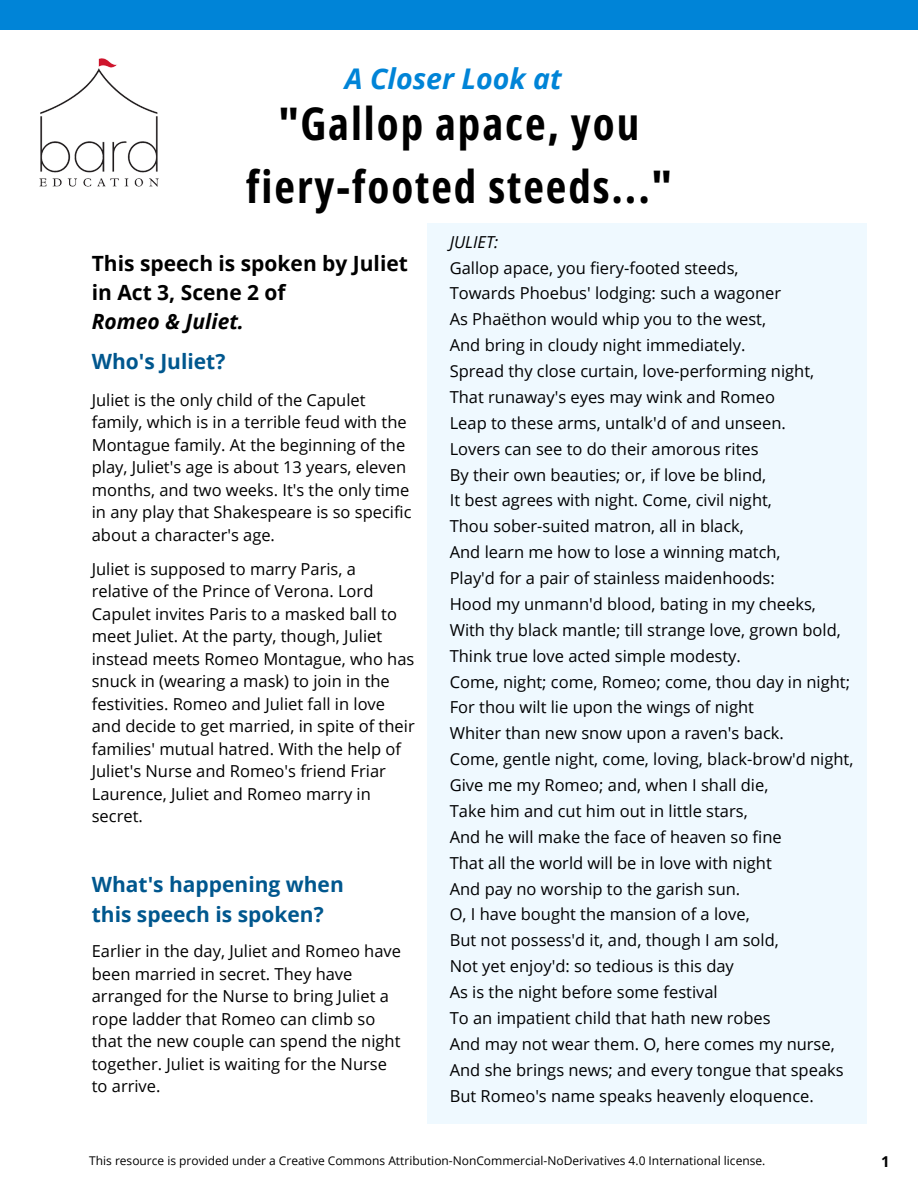
<style>
.page{position:relative;width:918px;height:1188px;background:#fff}
.page>*{position:absolute;margin:0;border:0;box-sizing:border-box;transform-origin:0 0}
.t1{font:700 45px/63px "Open Sans Condensed";letter-spacing:.045em;color:#000;text-align:center}
.t2{font:italic 700 28.5px "Open Sans";color:#0084d7}
.t3{font:700 21px/29.2px "Open Sans";color:#000}
.t4{font:700 21px/29.2px "Open Sans";color:#00578e}
.t5{font:16.5px/25.8px "Open Sans";color:#000}
.t6{font:700 15px "Open Sans";color:#000}
.t7{font:12px "Open Sans";color:#000}
.s1{font-style:italic}
</style>
<div class="page">
<div style="left:0;top:0;width:918px;height:30px;background:#0084d7"></div>
<img style="left:39px;top:58px;width:120px;height:128px">
<div style="left:428px;top:223px;width:439px;height:900px;background:#eff9ff"></div>
<h2 class="t2" style="left:345px;top:59px;width:218px">A Closer Look at</h2>
<h1 class="t1" style="left:246px;top:91px;width:427px">"Gallop apace, you fiery-footed steeds..."</h1>
<h4 class="t3" style="left:92px;top:248px;width:318px">This speech is spoken by Juliet in Act 3, Scene 2 of<br><span class="s1">Romeo &amp; Juliet.</span></h4>
<h4 class="t4" style="left:92px;top:346px;width:135px">Who's Juliet?</h4>
<h3 class="t5" style="left:92px;top:388px;width:321px;line-height:22.5px">Juliet is the only child of the Capulet family, which is in a terrible feud with the Montague family. At the beginning of the play, Juliet's age is about 13 years, eleven months, and two weeks. It's the only time in any play that Shakespeare is so specific about a character's age.</h3>
<p class="t5" style="left:92px;top:557px;width:324px;line-height:22.5px">Juliet is supposed to marry Paris, a relative of the Prince of Verona. Lord Capulet invites Paris to a masked ball to meet Juliet. At the party, though, Juliet instead meets Romeo Montague, who has snuck in (wearing a mask) to join in the festivities. Romeo and Juliet fall in love and decide to get married, in spite of their families' mutual hatred. With the help of Juliet's Nurse and Romeo's friend Friar Laurence, Juliet and Romeo marry in secret.</p>
<h4 class="t4" style="left:92px;top:870px;width:254px">What's happening when this speech is spoken?</h4>
<h3 class="t5" style="left:92px;top:940px;width:311px;line-height:22.5px">Earlier in the day, Juliet and Romeo have been married in secret. They have arranged for the Nurse to bring Juliet a rope ladder that Romeo can climb so that the new couple can spend the night together. Juliet is waiting for the Nurse to arrive.</h3>
<h4 class="t5" style="left:450px;top:228px;width:405px"><span class="s1">JULIET:<br></span>Gallop apace, you fiery-footed steeds,<br>Towards Phoebus' lodging: such a wagoner<br>As Phaëthon would whip you to the west,<br>And bring in cloudy night immediately.<br>Spread thy close curtain, love-performing night,<br>That runaway's eyes may wink and Romeo<br>Leap to these arms, untalk'd of and unseen.<br>Lovers can see to do their amorous rites<br>By their own beauties; or, if love be blind,<br>It best agrees with night. Come, civil night,<br>Thou sober-suited matron, all in black,<br>And learn me how to lose a winning match,<br>Play'd for a pair of stainless maidenhoods:<br>Hood my unmann'd blood, bating in my cheeks, With thy black mantle; till strange love, grown bold, Think true love acted simple modesty.<br>Come, night; come, Romeo; come, thou day in night; For thou wilt lie upon the wings of night<br>Whiter than new snow upon a raven's back.<br>Come, gentle night, come, loving, black-brow'd night, Give me my Romeo; and, when I shall die,<br>Take him and cut him out in little stars,<br>And he will make the face of heaven so fine<br>That all the world will be in love with night<br>And pay no worship to the garish sun.<br>O, I have bought the mansion of a love,<br>But not possess'd it, and, though I am sold,<br>Not yet enjoy'd: so tedious is this day<br>As is the night before some festival<br>To an impatient child that hath new robes<br>And may not wear them. O, here comes my nurse, And she brings news; and every tongue that speaks But Romeo's name speaks heavenly eloquence.</h4>
<p class="t7" style="left:89px;top:1152px;width:678px">This resource is provided under a Creative Commons Attribution-NonCommercial-NoDerivatives 4.0 International license.</p>
<h3 class="t6" style="left:881px;top:1151px;width:10px">1</h3>
</div>
